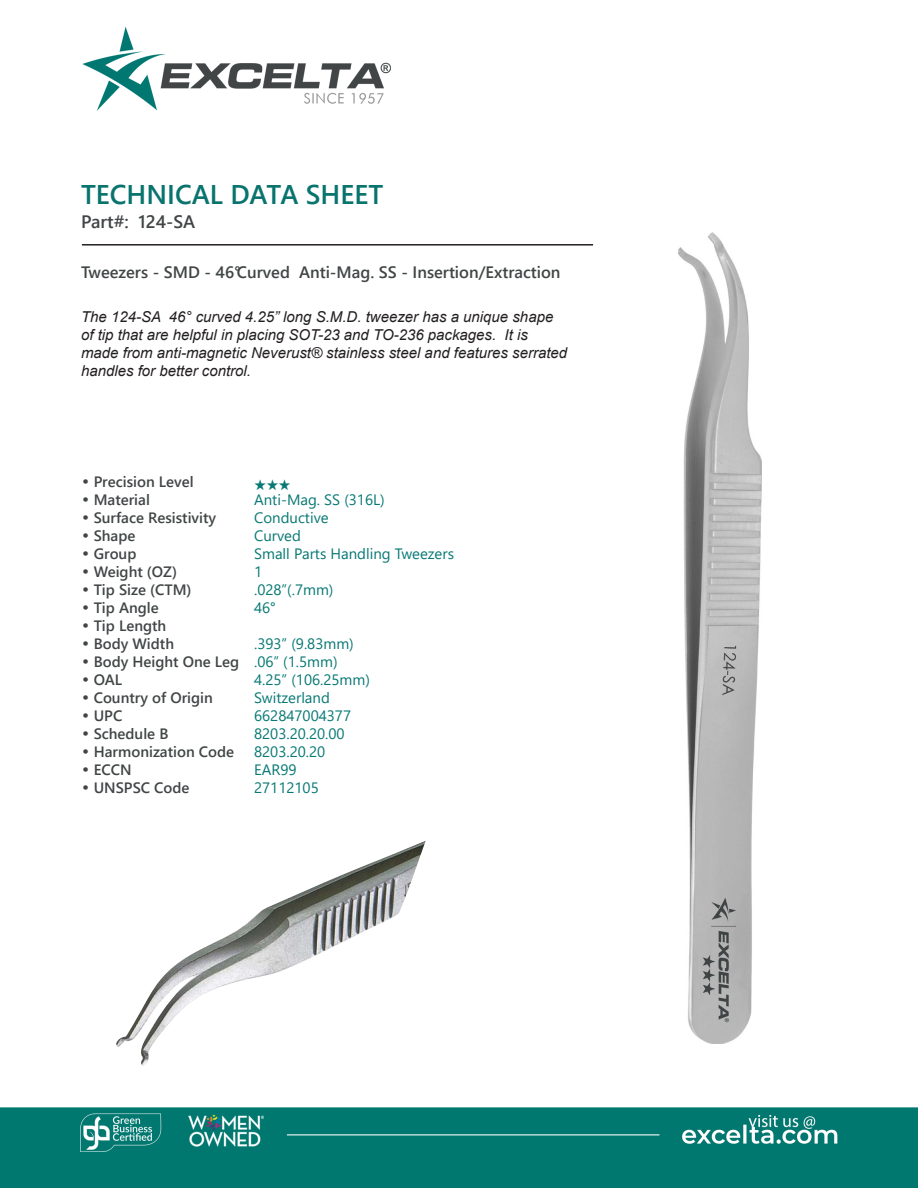
<style>
.page{position:relative;width:918px;height:1188px;background:#fff}
.page>*{position:absolute;margin:0;border:0;box-sizing:border-box;transform-origin:0 0}
.t1{font:700 27px "Yu Gothic UI";color:#08746d}
.t2{font:700 18px "Yu Gothic UI";color:#414546}
.t3{font:700 16.5px "Yu Gothic UI";color:#414546}
.t4{font:italic 15px/18px "Arial";color:#231f20}
.CT_s_CTM{font:700 15px "Yu Gothic UI";color:#414546}
.CT_s_CTM-2{font:15px "Yu Gothic UI";color:#077874}
.CT_s_CTM-3{font:15px "Zapf Ding Bats";color:#077874}
.s1{font-family:"Century Gothic";font-weight:400}
</style>
<div class="page">
<img style="left:0;top:27px;width:918px;height:1161px">
<img style="left:678px;top:232px;width:84px;height:812px">
<img style="left:111px;top:841px;width:315px;height:225px">
<hr style="left:82px;top:244px;width:511px;height:2px;background:#231f20">
<p class="t1" style="left:81px;top:178px;width:304px">TECHNICAL DATA SHEET</p>
<p class="t2" style="left:81px;top:212px;width:116px">Part#: 124-SA</p>
<p class="t3" style="left:81px;top:262px;width:481px">Tweezers - SMD - 46°Curved Anti-Mag. SS - Insertion/Extraction</p>
<p class="t4" style="left:81px;top:308px;width:488px">The 124-SA 46° curved 4.25” long S.M.D. tweezer has a unique shape of tip that are helpful in placing SOT-23 and TO-236 packages. It is made from anti-magnetic Neverust® stainless steel and features serrated handles for better control.</p>
<p class="CT_s_CTM" style="left:81px;top:473px;width:114px"><span class="s1">•</span> Precision Level</p>
<p class="CT_s_CTM-3" style="left:254px;top:476px;width:38px">★★★</p>
<p class="CT_s_CTM" style="left:81px;top:491px;width:70px"><span class="s1">•</span> Material</p>
<p class="CT_s_CTM-2" style="left:254px;top:485px;width:132px">Anti-Mag. SS (316L)</p>
<p class="CT_s_CTM" style="left:81px;top:509px;width:137px"><span class="s1">•</span> Surface Resistivity</p>
<p class="CT_s_CTM-2" style="left:254px;top:503px;width:76px">Conductive</p>
<p class="CT_s_CTM" style="left:81px;top:527px;width:56px"><span class="s1">•</span> Shape</p>
<p class="CT_s_CTM-2" style="left:254px;top:521px;width:48px">Curved</p>
<p class="CT_s_CTM" style="left:81px;top:545px;width:57px"><span class="s1">•</span> Group</p>
<p class="CT_s_CTM-2" style="left:254px;top:539px;width:201px">Small Parts Handling Tweezers</p>
<p class="CT_s_CTM" style="left:81px;top:563px;width:98px"><span class="s1">•</span> Weight (OZ)</p>
<p class="CT_s_CTM-2" style="left:254px;top:557px;width:10px">1</p>
<p class="CT_s_CTM" style="left:81px;top:581px;width:112px"><span class="s1">•</span> Tip Size (CTM)</p>
<p class="CT_s_CTM-2" style="left:254px;top:575px;width:81px">.028”(.7mm)</p>
<p class="CT_s_CTM" style="left:81px;top:599px;width:79px"><span class="s1">•</span> Tip Angle</p>
<p class="CT_s_CTM-2" style="left:254px;top:593px;width:23px">46°</p>
<p class="CT_s_CTM" style="left:81px;top:617px;width:87px"><span class="s1">•</span> Tip Length</p>
<p class="CT_s_CTM" style="left:81px;top:635px;width:95px"><span class="s1">•</span> Body Width</p>
<p class="CT_s_CTM-2" style="left:254px;top:629px;width:101px">.393” (9.83mm)</p>
<p class="CT_s_CTM" style="left:81px;top:653px;width:160px"><span class="s1">•</span> Body Height One Leg</p>
<p class="CT_s_CTM-2" style="left:254px;top:647px;width:85px">.06” (1.5mm)</p>
<p class="CT_s_CTM" style="left:81px;top:671px;width:43px"><span class="s1">•</span> OAL</p>
<p class="CT_s_CTM-2" style="left:254px;top:665px;width:117px">4.25” (106.25mm)</p>
<p class="CT_s_CTM" style="left:81px;top:689px;width:133px"><span class="s1">•</span> Country of Origin</p>
<p class="CT_s_CTM-2" style="left:254px;top:683px;width:77px">Switzerland</p>
<p class="CT_s_CTM" style="left:81px;top:707px;width:43px"><span class="s1">•</span> UPC</p>
<p class="CT_s_CTM-2" style="left:254px;top:701px;width:99px">662847004377</p>
<p class="CT_s_CTM" style="left:81px;top:725px;width:89px"><span class="s1">•</span> Schedule B</p>
<p class="CT_s_CTM-2" style="left:254px;top:719px;width:92px">8203.20.20.00</p>
<p class="CT_s_CTM" style="left:81px;top:743px;width:155px"><span class="s1">•</span> Harmonization Code</p>
<p class="CT_s_CTM-2" style="left:254px;top:737px;width:73px">8203.20.20</p>
<p class="CT_s_CTM" style="left:81px;top:761px;width:52px"><span class="s1">•</span> ECCN</p>
<p class="CT_s_CTM-2" style="left:254px;top:755px;width:44px">EAR99</p>
<p class="CT_s_CTM" style="left:81px;top:779px;width:110px"><span class="s1">•</span> UNSPSC Code</p>
<p class="CT_s_CTM-2" style="left:254px;top:773px;width:66px">27112105</p>
</div>
